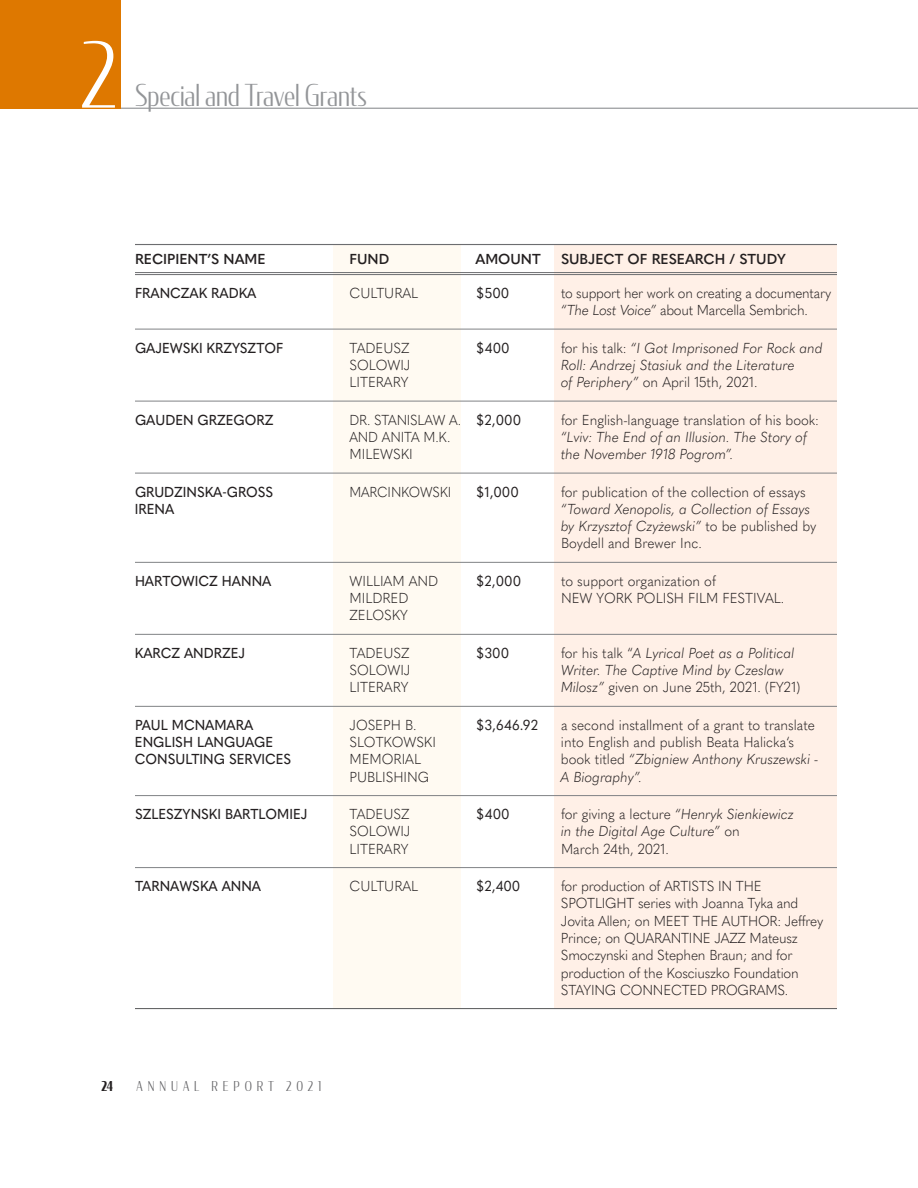
<style>
.page{position:relative;width:918px;height:1188px;background:#fff}
.page>*{position:absolute;margin:0;border:0;box-sizing:border-box;transform-origin:0 0}
.t1{font:300 90px "Condor Cond";color:#fff}
.t2{font:300 30px "Condor Cond";color:#939598}
.t3{font:300 14.25px/17.2px "Quasimoda";color:#231f20;scale:.95 1}
.t4{font:italic 300 14.25px/17.2px "Quasimoda";color:#231f20;scale:.95 1}
.t5{font:500 14.25px "Quasimoda";color:#231f20;scale:.95 1}
.t6{font:300 14.25px/17.2px "Quasimoda";letter-spacing:-.02em;color:#231f20;scale:.94 1}
.t7{font:600 14.25px "Quasimoda";color:#231f20}
.t8{font:14.25px "Quasimoda";color:#231f20;scale:.95 1}
.t9{font:300 14.25px "Quasimoda";color:#231f20;scale:.93 1}
.t10{font:300 14.25px "Quasimoda";color:#231f20;scale:.92 1}
.t11{font:300 13.5px "Condor Cond";letter-spacing:.37em;color:#636366}
.t12{font:700 13.5px "Condor Cond";color:#231f20;scale:.84 1}
.s1{font-style:italic}
.s2{font-style:normal}
.s3{font-weight:400}
</style>
<div class="page">
<hr style="left:0;top:108px;width:918px;height:1px;background:#808285">
<div style="left:334px;top:244px;width:127px;height:765px;background:#fffaf2"></div>
<div style="left:554px;top:244px;width:283px;height:765px;background:#fff0e7"></div>
<hr style="left:135px;top:244px;width:702px;height:1px;background:#6c6d70">
<hr style="left:135px;top:272px;width:702px;height:1px;background:#6c6d70">
<hr style="left:135px;top:274px;width:702px;height:1px;background:#6c6d70">
<hr style="left:135px;top:329px;width:702px;height:1px;background:#808285">
<hr style="left:135px;top:401px;width:702px;height:1px;background:#808285">
<hr style="left:135px;top:473px;width:702px;height:1px;background:#808285">
<hr style="left:135px;top:562px;width:702px;height:1px;background:#808285">
<hr style="left:135px;top:634px;width:702px;height:1px;background:#808285">
<hr style="left:135px;top:706px;width:702px;height:1px;background:#808285">
<hr style="left:135px;top:795px;width:702px;height:1px;background:#808285">
<hr style="left:135px;top:867px;width:702px;height:1px;background:#808285">
<hr style="left:135px;top:1008px;width:702px;height:1px;background:#57585a">
<div style="left:0;top:0;width:121px;height:108px;background:#de7800"></div>
<p class="t1" style="left:81px;top:19px;width:38px">2</p>
<p class="t2" style="left:135px;top:77px;width:233px">Special and Travel Grants</p>
<p class="t7" style="left:135px;top:248px;width:132px">RECIPIENT’S NAME</p>
<p class="t7" style="left:350px;top:248px;width:41px">FUND</p>
<p class="t7" style="left:476px;top:248px;width:67px">AMOUNT</p>
<p class="t7" style="left:561px;top:248px;width:226px">SUBJECT OF RESEARCH / STUDY</p>
<p class="t5" style="left:135px;top:282px;width:129px">FRANCZAK RADKA</p>
<p class="t3" style="left:349px;top:283px;width:74px">CULTURAL</p>
<p class="t8" style="left:476px;top:282px;width:37px">$500</p>
<p class="t6" style="left:561px;top:283px;width:289px">to support her work on creating a documentary <span class="s1">“The Lost Voice”</span> about Marcella Sembrich.</p>
<p class="t5" style="left:135px;top:337px;width:158px">GAJEWSKI KRZYSZTOF</p>
<p class="t3" style="left:350px;top:338px;width:65px">TADEUSZ</p>
<p class="t8" style="left:476px;top:337px;width:37px">$400</p>
<p class="t4" style="left:561px;top:338px;width:277px"><span class="s2">for his talk:</span> “I Got Imprisoned For Rock and</p>
<p class="t3" style="left:350px;top:355px;width:66px">SOLOWIJ</p>
<p class="t4" style="left:561px;top:355px;width:248px">Roll: Andrzej Stasiuk and the Literature</p>
<p class="t3" style="left:350px;top:373px;width:64px">LITERARY</p>
<p class="t3" style="left:561px;top:373px;width:208px"><span class="s1">of Periphery”</span> on April 15th, 2021.</p>
<p class="t5" style="left:135px;top:409px;width:147px">GAUDEN GRZEGORZ</p>
<p class="t9" style="left:350px;top:409px;width:186px">DR. STANISLAW A. <span class="s3">$2,000</span></p>
<p class="t3" style="left:561px;top:410px;width:273px">for English-language translation of his book:</p>
<p class="t9" style="left:350px;top:426px;width:110px">AND ANITA M.K.</p>
<p class="t4" style="left:561px;top:427px;width:261px">“Lviv: The End of an Illusion. The Story of</p>
<p class="t3" style="left:350px;top:445px;width:68px">MILEWSKI</p>
<p class="t4" style="left:561px;top:445px;width:183px">the November 1918 Pogrom”.</p>
<p class="t5" style="left:135px;top:481px;width:147px">GRUDZINSKA-GROSS</p>
<p class="t10" style="left:350px;top:481px;width:112px">MARCINKOWSKI</p>
<p class="t8" style="left:476px;top:481px;width:47px">$1,000</p>
<p class="t3" style="left:561px;top:482px;width:259px">for publication of the collection of essays</p>
<p class="t5" style="left:135px;top:498px;width:43px">IRENA</p>
<p class="t4" style="left:561px;top:499px;width:270px">“Toward Xenopolis, a Collection of Essays by Krzysztof Czyżewski” <span class="s2">to be published by<br>Boydell and Brewer Inc.</span></p>
<p class="t5" style="left:135px;top:570px;width:145px">HARTOWICZ HANNA</p>
<p class="t3" style="left:350px;top:571px;width:95px">WILLIAM AND</p>
<p class="t8" style="left:476px;top:570px;width:50px">$2,000</p>
<p class="t3" style="left:561px;top:571px;width:164px">to support organization of</p>
<p class="t3" style="left:350px;top:589px;width:64px">MILDRED</p>
<p class="t3" style="left:561px;top:589px;width:237px">NEW YORK POLISH FILM FESTIVAL.</p>
<p class="t3" style="left:350px;top:606px;width:63px">ZELOSKY</p>
<p class="t5" style="left:135px;top:642px;width:118px">KARCZ ANDRZEJ</p>
<p class="t3" style="left:350px;top:643px;width:65px">TADEUSZ</p>
<p class="t8" style="left:476px;top:642px;width:37px">$300</p>
<p class="t4" style="left:561px;top:643px;width:247px"><span class="s2">for his talk “</span>A Lyrical Poet as a Political</p>
<p class="t3" style="left:350px;top:661px;width:66px">SOLOWIJ</p>
<p class="t4" style="left:561px;top:661px;width:236px">Writer. The Captive Mind by Czeslaw</p>
<p class="t3" style="left:350px;top:678px;width:64px">LITERARY</p>
<p class="t3" style="left:561px;top:678px;width:254px"><span class="s1">Milosz”</span> given on June 25th, 2021. (FY21)</p>
<p class="t5" style="left:135px;top:714px;width:126px">PAUL MCNAMARA</p>
<p class="t3" style="left:350px;top:715px;width:72px">JOSEPH B.</p>
<p class="t8" style="left:476px;top:714px;width:67px">$3,646.92</p>
<p class="t3" style="left:561px;top:715px;width:269px">a second installment of a grant to translate</p>
<p class="t5" style="left:135px;top:731px;width:147px">ENGLISH LANGUAGE</p>
<p class="t3" style="left:350px;top:733px;width:93px">SLOTKOWSKI</p>
<p class="t3" style="left:561px;top:733px;width:247px">into English and publish Beata Halicka‘s</p>
<p class="t5" style="left:135px;top:749px;width:166px">CONSULTING SERVICES</p>
<p class="t3" style="left:350px;top:750px;width:77px">MEMORIAL</p>
<p class="t4" style="left:561px;top:750px;width:273px"><span class="s2">book titled</span> “Zbigniew Anthony Kruszewski -</p>
<p class="t3" style="left:350px;top:767px;width:86px">PUBLISHING</p>
<p class="t4" style="left:561px;top:767px;width:87px">A Biography”.</p>
<p class="t5" style="left:135px;top:803px;width:183px">SZLESZYNSKI BARTLOMIEJ</p>
<p class="t3" style="left:350px;top:805px;width:65px">TADEUSZ</p>
<p class="t8" style="left:476px;top:803px;width:37px">$400</p>
<p class="t4" style="left:561px;top:805px;width:247px"><span class="s2">for giving a lecture</span> “Henryk Sienkiewicz</p>
<p class="t3" style="left:350px;top:822px;width:66px">SOLOWIJ</p>
<p class="t4" style="left:561px;top:822px;width:190px">in the Digital Age Culture” <span class="s2">on</span></p>
<p class="t3" style="left:350px;top:839px;width:64px">LITERARY</p>
<p class="t3" style="left:561px;top:839px;width:115px">March 24th, 2021.</p>
<p class="t5" style="left:135px;top:875px;width:134px">TARNAWSKA ANNA</p>
<p class="t3" style="left:350px;top:877px;width:74px">CULTURAL</p>
<p class="t8" style="left:476px;top:875px;width:49px">$2,400</p>
<p class="t3" style="left:561px;top:877px;width:278px">for production of ARTISTS IN THE SPOTLIGHT series with Joanna Tyka and Jovita Allen; on MEET THE AUTHOR: Jeffrey Prince; on QUARANTINE JAZZ Mateusz Smoczynski and Stephen Braun; and for production of the Kosciuszko Foundation STAYING CONNECTED PROGRAMS.</p>
<p class="t12" style="left:102px;top:1077px;width:15px">24</p>
<p class="t11" style="left:137px;top:1077px;width:187px">ANNUAL REPORT 2021</p>
</div>
